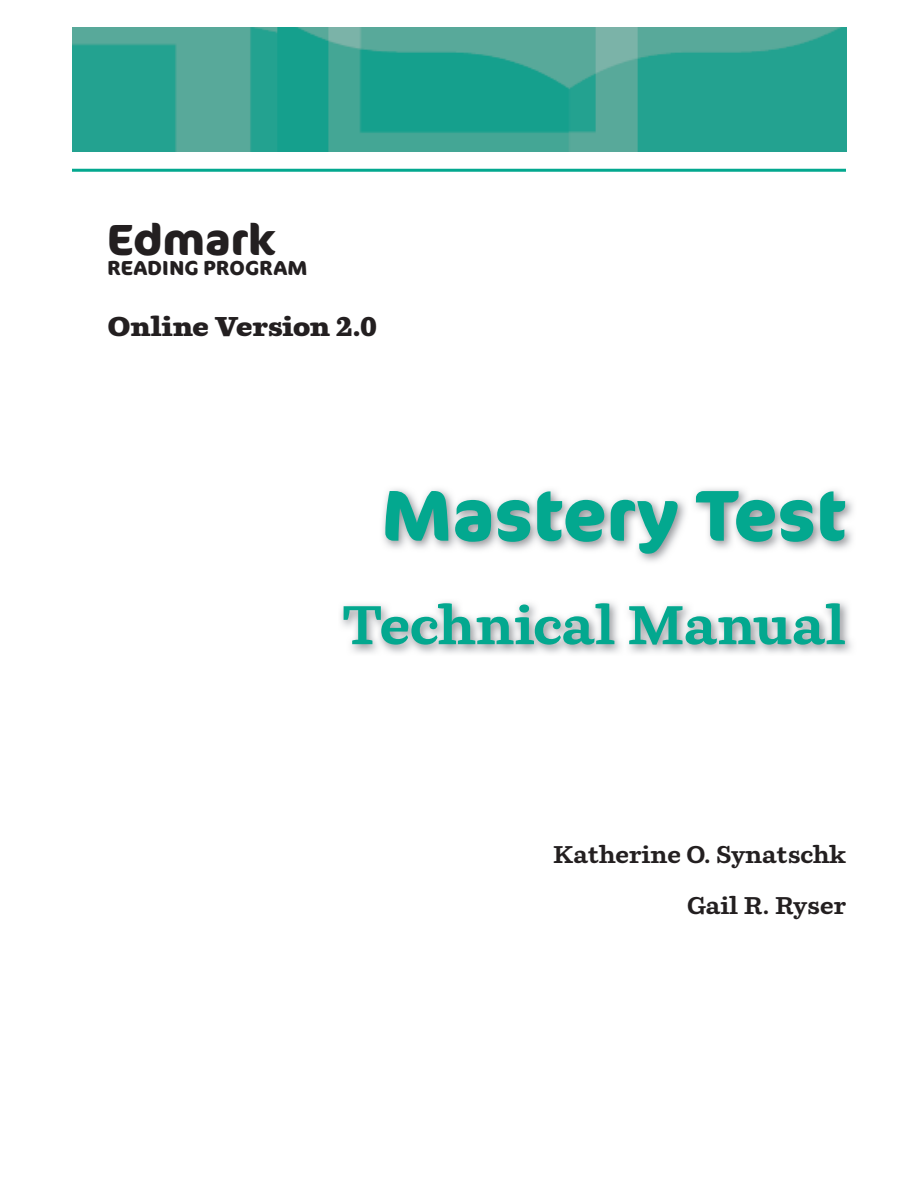
<style>
.page{position:relative;width:918px;height:1188px;background:#fff}
.page>*{position:absolute;margin:0;border:0;box-sizing:border-box;transform-origin:0 0}
.t1{font:700 72px "Cocon Pro";color:#03a88f}
.t2{font:700 54px "Parry";color:#03a88f}
.t3{font:700 43.5px "Cocon Pro";letter-spacing:.005em;color:#231f20}
.t4{font:900 27px "Parry";letter-spacing:-.005em;color:#231f20}
.t5{font:700 24px/51px "Parry";color:#231f20;text-align:right}
.t6{font:700 20.25px "Cocon Pro";letter-spacing:.015em;color:#231f20}
</style>
<div class="page">
<hr style="left:72px;top:169px;width:774px;height:3px;background:#03a88f">
<img style="left:72px;top:27px;width:774px;height:124px">
<img style="left:340px;top:488px;width:513px;height:166px">
<h3 class="t3" style="left:107px;top:209px;width:170px">Edmark</h3>
<p class="t6" style="left:107px;top:254px;width:202px">READING PROGRAM</p>
<p class="t4" style="left:108px;top:309px;width:270px">Online Version 2.0</p>
<h1 class="t1" style="left:381px;top:466px;width:466px">Mastery Test</h1>
<h2 class="t2" style="left:343px;top:591px;width:505px">Technical Manual</h2>
<p class="t5" style="left:553px;top:828px;width:294px">Katherine O. Synatschk<br>Gail R. Ryser</p>
</div>
